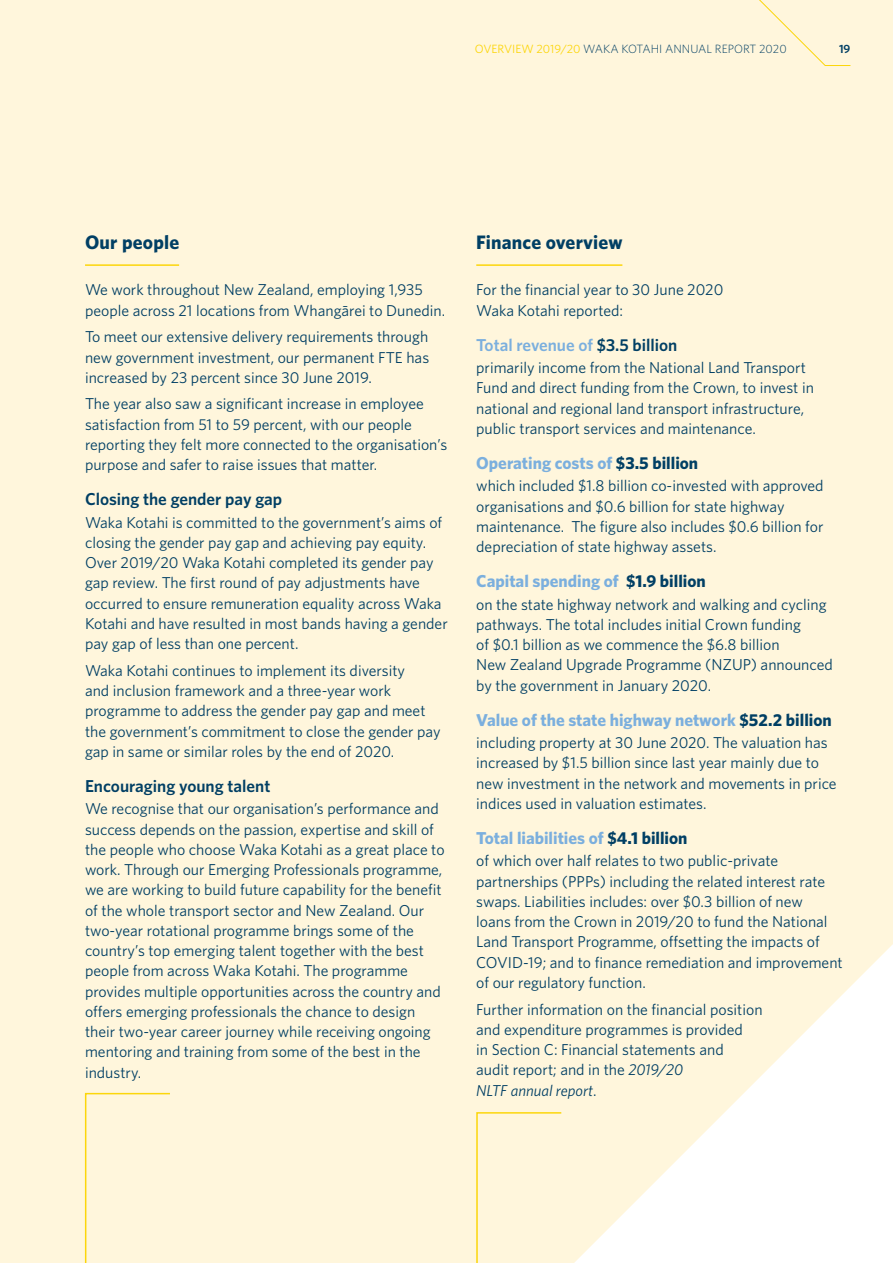
<style>
.page{position:relative;width:893px;height:1263px;background:#fff6dc}
.page>*{position:absolute;margin:0;border:0;box-sizing:border-box;transform-origin:0 0}
.t1{font:700 19.5px "Whitney";letter-spacing:.01em;color:#003f64}
.t2{font:700 17.25px "Whitney";color:#7bafde}
.t3{font:600 17.25px "Whitney";color:#003f64}
.t4{font:600 17.25px "Whitney";color:#7bafde}
.t5{font:15.75px/20.2px "Whitney";color:#003f64}
.t6{font:300 12px "Whitney";color:#003f64}
.t7{font:600 12px "Whitney";color:#003f64}
.s1{font-weight:400;color:#fcd60b}
.s2{color:#003f64}
.s3{font-style:italic}
</style>
<div class="page">
<hr style="left:476px;top:264px;width:146px;height:2px;background:#fcd60b">
<svg style="left:574px;top:944px;width:319px;height:319px"></svg>
<hr style="left:85px;top:264px;width:94px;height:2px;background:#fcd60b">
<svg style="left:84px;top:1092px;width:86px;height:171px"></svg>
<svg style="left:476px;top:1112px;width:86px;height:151px"></svg>
<svg style="left:759px;top:0;width:92px;height:66px"></svg>
<p class="t6" style="left:475px;top:41px;width:313px"><span class="s1">OVERVIEW 2019/20</span> WAKA KOTAHI ANNUAL REPORT 2020</p>
<p class="t7" style="left:839px;top:41px;width:13px">19</p>
<p class="t1" style="left:85px;top:230px;width:96px">Our people</p>
<p class="t5" style="left:85px;top:279px;width:362px">We work throughout New Zealand, employing 1,935 people across 21 locations from Whangārei to Dunedin.</p>
<p class="t5" style="left:85px;top:326px;width:346px;text-align:justify">To meet our extensive delivery requirements through new government investment, our permanent FTE has increased by 23 percent since 30 June 2019.</p>
<p class="t5" style="left:85px;top:393px;width:364px">The year also saw a significant increase in employee satisfaction from 51 to 59 percent, with our people reporting they felt more connected to the organisation’s purpose and safer to raise issues that matter.</p>
<p class="t3" style="left:85px;top:488px;width:199px">Closing the gender pay gap</p>
<p class="t5" style="left:85px;top:512px;width:364px">Waka Kotahi is committed to the government’s aims of closing the gender pay gap and achieving pay equity.<br>Over 2019/20 Waka Kotahi completed its gender pay gap review. The first round of pay adjustments have occurred to ensure remuneration equality across Waka Kotahi and have resulted in most bands having a gender pay gap of less than one percent.</p>
<p class="t5" style="left:85px;top:660px;width:357px">Waka Kotahi continues to implement its diversity<br>and inclusion framework and a three-year work programme to address the gender pay gap and meet the government’s commitment to close the gender pay gap in same or similar roles by the end of 2020.</p>
<p class="t3" style="left:85px;top:774px;width:187px">Encouraging young talent</p>
<p class="t5" style="left:85px;top:798px;width:361px">We recognise that our organisation’s performance and success depends on the passion, expertise and skill of the people who choose Waka Kotahi as a great place to work. Through our Emerging Professionals programme, we are working to build future capability for the benefit of the whole transport sector and New Zealand. Our two-year rotational programme brings some of the country’s top emerging talent together with the best people from across Waka Kotahi. The programme provides multiple opportunities across the country and offers emerging professionals the chance to design their two-year career journey while receiving ongoing mentoring and training from some of the best in the industry.</p>
<p class="t1" style="left:476px;top:230px;width:148px">Finance overview</p>
<p class="t5" style="left:476px;top:279px;width:249px">For the financial year to 30 June 2020<br>Waka Kotahi reported:</p>
<p class="t4" style="left:476px;top:333px;width:203px">Total revenue of <span class="s2">$3.5 billion</span></p>
<p class="t5" style="left:476px;top:357px;width:339px">primarily income from the National Land Transport Fund and direct funding from the Crown, to invest in national and regional land transport infrastructure, public transport services and maintenance.</p>
<p class="t2" style="left:476px;top:451px;width:223px">Operating costs of <span class="s2">$3.5 billion</span></p>
<p class="t5" style="left:476px;top:475px;width:349px">which included $1.8 billion co-invested with approved organisations and $0.6 billion for state highway maintenance. The figure also includes $0.6 billion for depreciation of state highway assets.</p>
<p class="t2" style="left:476px;top:570px;width:231px">Capital spending of <span class="s2">$1.9 billion</span></p>
<p class="t5" style="left:476px;top:594px;width:358px">on the state highway network and walking and cycling pathways. The total includes initial Crown funding<br>of $0.1 billion as we commence the $6.8 billion<br>New Zealand Upgrade Programme (NZUP) announced by the government in January 2020.</p>
<p class="t2" style="left:476px;top:708px;width:357px">Value of the state highway network <span class="s2">$52.2 billion</span></p>
<p class="t5" style="left:476px;top:732px;width:362px">including property at 30 June 2020. The valuation has increased by $1.5 billion since last year mainly due to new investment in the network and movements in price indices used in valuation estimates.</p>
<p class="t2" style="left:476px;top:826px;width:213px">Total liabilities of <span class="s2">$4.1 billion</span></p>
<p class="t5" style="left:476px;top:850px;width:368px">of which over half relates to two public-private partnerships (PPPs) including the related interest rate swaps. Liabilities includes: over $0.3 billion of new<br>loans from the Crown in 2019/20 to fund the National Land Transport Programme, offsetting the impacts of COVID-19; and to finance remediation and improvement of our regulatory function.</p>
<p class="t5" style="left:476px;top:998px;width:288px">Further information on the financial position and expenditure programmes is provided<br>in Section C: Financial statements and<br>audit report; and in the <span class="s3">2019/20<br>NLTF annual report</span>.</p>
</div>
